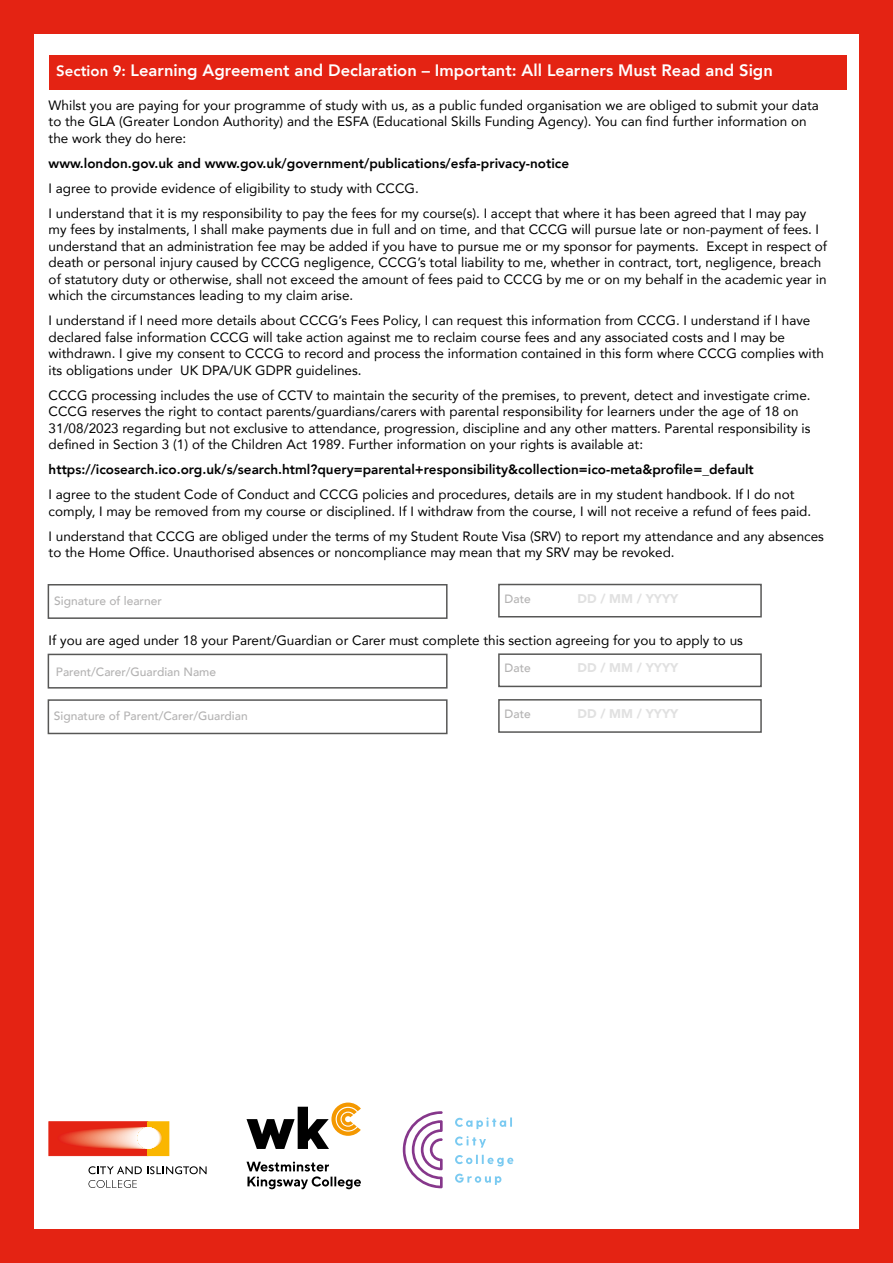
<style>
.page{position:relative;width:893px;height:1263px;background:#e42313}
.page>*{position:absolute;margin:0;border:0;box-sizing:border-box;transform-origin:0 0}
.t1{font:800 16.5px "Avenir";color:#fff}
.t2{font:13.5px/16.5px "Avenir";color:#000}
.t3{font:800 13.5px "Avenir";color:#000}
.t4{font:900 12.6px "Avenir";color:#e1e1e1}
.t5{font:500 12px "Avenir";color:#b3b2b2}
.s1{font-size:15px}
</style>
<div class="page">
<div style="left:34px;top:34px;width:825px;height:1195px;background:#fff"></div>
<div style="left:49px;top:56px;width:797px;height:34px;background:#e42313"></div>
<div style="left:48px;top:699px;width:400px;height:35px;border:2px solid #575756"></div>
<div style="left:498px;top:699px;width:264px;height:34px;border:2px solid #575756"></div>
<div style="left:48px;top:654px;width:400px;height:34px;border:2px solid #575756"></div>
<div style="left:498px;top:653px;width:264px;height:34px;border:2px solid #575756"></div>
<div style="left:48px;top:584px;width:400px;height:35px;border:2px solid #575756"></div>
<div style="left:498px;top:584px;width:264px;height:33px;border:2px solid #575756"></div>
<svg style="left:246px;top:1161px;width:115px;height:28px"></svg>
<svg style="left:246px;top:1102px;width:115px;height:47px"></svg>
<svg style="left:88px;top:1166px;width:119px;height:8px"></svg>
<svg style="left:88px;top:1180px;width:49px;height:8px"></svg>
<svg style="left:49px;top:1121px;width:98px;height:35px"></svg>
<svg style="left:80px;top:1127px;width:79px;height:22px"></svg>
<svg style="left:82px;top:1127px;width:77px;height:22px"></svg>
<svg style="left:83px;top:1127px;width:76px;height:22px"></svg>
<svg style="left:85px;top:1127px;width:74px;height:21px"></svg>
<svg style="left:86px;top:1127px;width:73px;height:21px"></svg>
<svg style="left:88px;top:1127px;width:71px;height:21px"></svg>
<svg style="left:90px;top:1127px;width:69px;height:21px"></svg>
<svg style="left:91px;top:1127px;width:68px;height:21px"></svg>
<svg style="left:93px;top:1127px;width:66px;height:21px"></svg>
<svg style="left:94px;top:1127px;width:65px;height:21px"></svg>
<svg style="left:96px;top:1127px;width:63px;height:21px"></svg>
<svg style="left:98px;top:1127px;width:61px;height:21px"></svg>
<svg style="left:99px;top:1127px;width:60px;height:21px"></svg>
<svg style="left:101px;top:1127px;width:58px;height:21px"></svg>
<svg style="left:102px;top:1127px;width:57px;height:21px"></svg>
<svg style="left:104px;top:1127px;width:55px;height:21px"></svg>
<svg style="left:106px;top:1127px;width:53px;height:21px"></svg>
<svg style="left:107px;top:1127px;width:52px;height:21px"></svg>
<svg style="left:109px;top:1127px;width:50px;height:21px"></svg>
<svg style="left:110px;top:1127px;width:49px;height:21px"></svg>
<svg style="left:112px;top:1127px;width:47px;height:21px"></svg>
<svg style="left:114px;top:1127px;width:45px;height:21px"></svg>
<svg style="left:115px;top:1127px;width:44px;height:21px"></svg>
<svg style="left:117px;top:1127px;width:42px;height:21px"></svg>
<svg style="left:118px;top:1127px;width:41px;height:21px"></svg>
<svg style="left:120px;top:1127px;width:39px;height:21px"></svg>
<svg style="left:122px;top:1127px;width:37px;height:21px"></svg>
<svg style="left:123px;top:1127px;width:36px;height:21px"></svg>
<svg style="left:125px;top:1127px;width:34px;height:21px"></svg>
<svg style="left:126px;top:1127px;width:33px;height:21px"></svg>
<svg style="left:128px;top:1127px;width:31px;height:21px"></svg>
<svg style="left:130px;top:1127px;width:29px;height:21px"></svg>
<svg style="left:131px;top:1127px;width:28px;height:21px"></svg>
<svg style="left:133px;top:1127px;width:26px;height:21px"></svg>
<svg style="left:134px;top:1127px;width:25px;height:21px"></svg>
<svg style="left:136px;top:1127px;width:23px;height:21px"></svg>
<div style="left:148px;top:1122px;width:21px;height:33px;background:#fab600"></div>
<div style="left:147px;top:1121px;width:22px;height:35px;border:1px solid #fab600"></div>
<svg style="left:138px;top:1127px;width:24px;height:21px"></svg>
<svg style="left:138px;top:1127px;width:23px;height:21px"></svg>
<svg style="left:138px;top:1127px;width:22px;height:21px"></svg>
<div style="left:138px;top:1127px;width:21px;height:21px;background:#fff;border-radius:50%"></div>
<svg style="left:455px;top:1117px;width:58px;height:68px"></svg>
<svg style="left:403px;top:1111px;width:40px;height:77px"></svg>
<p class="t1" style="left:56px;top:58px;width:718px"><span class="s1">Section 9:</span> Learning Agreement and Declaration – Important: All Learners Must Read and Sign</p>
<p class="t2" style="left:49px;top:97px;width:772px">Whilst you are paying for your programme of study with us, as a public funded organisation we are obliged to submit your data to the GLA (Greater London Authority) and the ESFA (Educational Skills Funding Agency). You can find further information on the work they do here:</p>
<p class="t3" style="left:49px;top:153px;width:522px">www.london.gov.uk and www.gov.uk/government/publications/esfa-privacy-notice</p>
<p class="t2" style="left:49px;top:175px;width:759px;line-height:25px">I agree to provide evidence of eligibility to study with CCCG.<br>I understand that it is my responsibility to pay the fees for my course(s). I accept that where it has been agreed that I may pay</p>
<p class="t2" style="left:49px;top:221px;width:780px">my fees by instalments, I shall make payments due in full and on time, and that CCCG will pursue late or non-payment of fees. I understand that an administration fee may be added if you have to pursue me or my sponsor for payments. Except in respect of death or personal injury caused by CCCG negligence, CCCG’s total liability to me, whether in contract, tort, negligence, breach of statutory duty or otherwise, shall not exceed the amount of fees paid to CCCG by me or on my behalf in the academic year in which the circumstances leading to my claim arise.</p>
<p class="t2" style="left:49px;top:312px;width:777px">I understand if I need more details about CCCG’s Fees Policy, I can request this information from CCCG. I understand if I have declared false information CCCG will take action against me to reclaim course fees and any associated costs and I may be withdrawn. I give my consent to CCCG to record and process the information contained in this form where CCCG complies with its obligations under UK DPA/UK GDPR guidelines.</p>
<p class="t2" style="left:49px;top:387px;width:763px">CCCG processing includes the use of CCTV to maintain the security of the premises, to prevent, detect and investigate crime.<br>CCCG reserves the right to contact parents/guardians/carers with parental responsibility for learners under the age of 18 on 31/08/2023 regarding but not exclusive to attendance, progression, discipline and any other matters. Parental responsibility is defined in Section 3 (1) of the Children Act 1989. Further information on your rights is available at:</p>
<p class="t3" style="left:49px;top:459px;width:707px">https://icosearch.ico.org.uk/s/search.html?query=parental+responsibility&amp;collection=ico-meta&amp;profile=_default</p>
<p class="t2" style="left:49px;top:486px;width:764px">I agree to the student Code of Conduct and CCCG policies and procedures, details are in my student handbook. If I do not comply, I may be removed from my course or disciplined. If I withdraw from the course, I will not receive a refund of fees paid.</p>
<p class="t2" style="left:49px;top:528px;width:777px">I understand that CCCG are obliged under the terms of my Student Route Visa (SRV) to report my attendance and any absences to the Home Office. Unauthorised absences or noncompliance may mean that my SRV may be revoked.</p>
<p class="t5" style="left:54px;top:591px;width:109px">Signature of learner</p>
<p class="t5" style="left:505px;top:588px;width:28px">Date</p>
<p class="t4" style="left:578px;top:587px;width:102px">DD / MM / YYYY</p>
<p class="t2" style="left:49px;top:631px;width:696px">If you are aged under 18 your Parent/Guardian or Carer must complete this section agreeing for you to apply to us</p>
<p class="t5" style="left:505px;top:658px;width:28px">Date</p>
<p class="t4" style="left:578px;top:657px;width:102px">DD / MM / YYYY</p>
<p class="t5" style="left:56px;top:662px;width:162px">Parent/Carer/Guardian Name</p>
<p class="t5" style="left:54px;top:705px;width:195px">Signature of Parent/Carer/Guardian</p>
<p class="t5" style="left:505px;top:703px;width:28px">Date</p>
<p class="t4" style="left:578px;top:703px;width:102px">DD / MM / YYYY</p>
</div>
